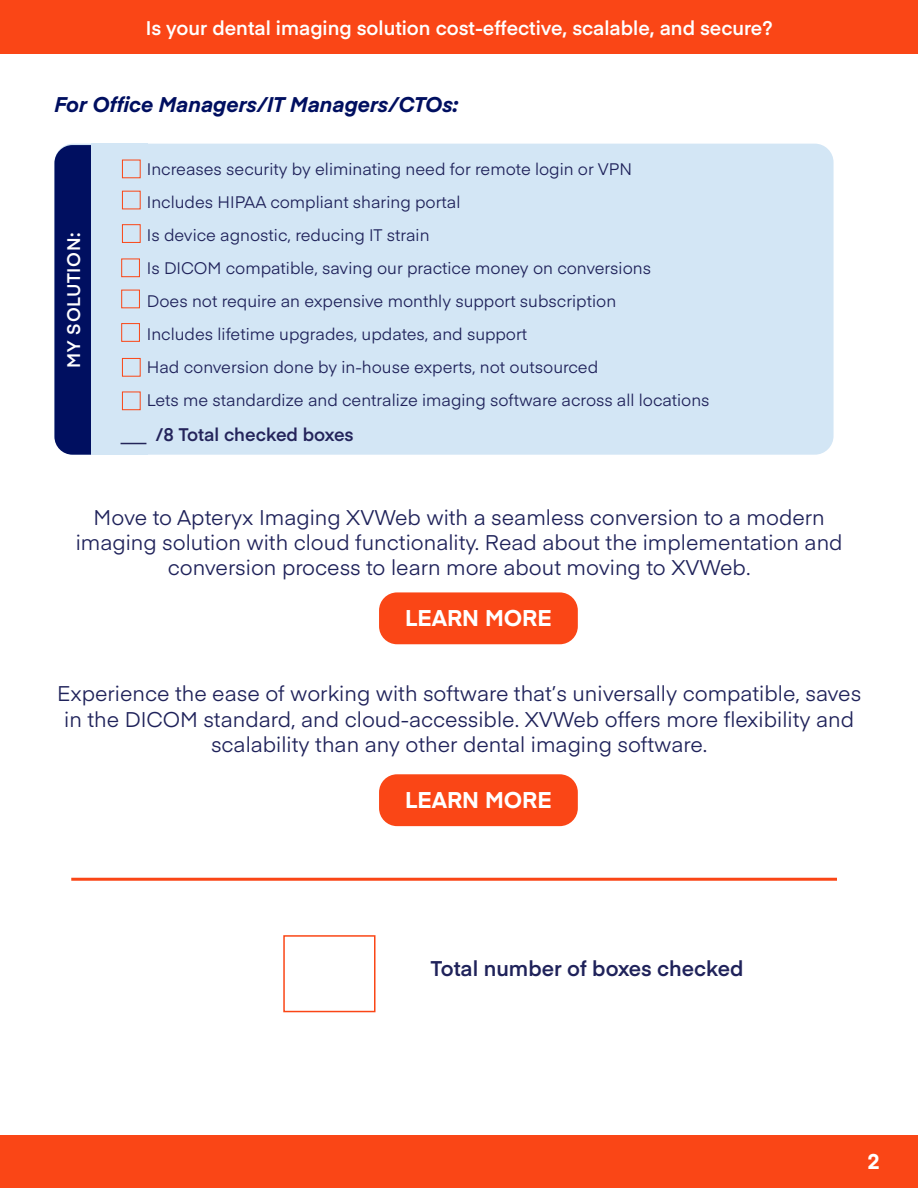
<style>
.page{position:relative;width:918px;height:1188px;background:#fff}
.page>*{position:absolute;margin:0;border:0;box-sizing:border-box;transform-origin:0 0}
.t1{font:700 22.5px "Eina 01";color:#fff}
.t2{font:21px/25.2px "Eina 01";color:#1f225a;text-align:center}
.t3{font:italic 700 21px "Eina 01";color:#000f60}
.t4{font:600 21px "Eina 01";color:#1f225a}
.t5{font:700 21px "Eina 01";color:#fff}
.t6{font:600 19.5px "Eina 01";color:#fff}
.t7{font:600 18px "Eina 01";color:#24245b}
.t8{font:600 18px "Eina 01";letter-spacing:.04em;color:#fff}
.t9{font:16.5px/33px "Eina 01";color:#1f225a}
</style>
<div class="page">
<div style="left:55px;top:144px;width:778px;height:310px;background:#d3e6f5;border-radius:18px"></div>
<div style="left:54px;top:144px;width:780px;height:311px;border:2px solid #d3e6f5;border-radius:18px"></div>
<div style="left:54px;top:145px;width:83px;height:310px;background:#000f60;border-radius:18px"></div>
<div style="left:91px;top:144px;width:57px;height:311px;background:#d3e6f5"></div>
<div style="left:0;top:0;width:918px;height:54px;background:#fa4616"></div>
<div style="left:0;top:1136px;width:918px;height:52px;background:#fa4616"></div>
<hr style="left:71px;top:878px;width:766px;height:3px;background:#fa4616">
<svg style="left:283px;top:935px;width:93px;height:78px"></svg>
<svg style="left:121px;top:443px;width:25px;height:1px"></svg>
<div style="left:379px;top:592px;width:199px;height:52px;background:#fa4616;border-radius:18px"></div>
<div style="left:379px;top:774px;width:199px;height:52px;background:#fa4616;border-radius:18px"></div>
<div style="left:122px;top:160px;width:18px;height:18px;border:1px solid #fa4616"></div>
<div style="left:122px;top:259px;width:18px;height:18px;border:1px solid #fa4616"></div>
<div style="left:122px;top:191px;width:18px;height:18px;border:1px solid #fa4616"></div>
<div style="left:122px;top:358px;width:18px;height:18px;border:1px solid #fa4616"></div>
<div style="left:122px;top:224px;width:18px;height:19px;border:1px solid #fa4616"></div>
<div style="left:122px;top:323px;width:18px;height:19px;border:1px solid #fa4616"></div>
<div style="left:122px;top:392px;width:18px;height:18px;border:1px solid #fa4616"></div>
<p class="t6" style="left:146px;top:13px;width:628px">Is your dental imaging solution cost-effective, scalable, and secure?</p>
<p class="t3" style="left:54px;top:89px;width:405px">For Office Managers/IT Managers/CTOs:</p>
<p class="t8" style="left:60px;top:368px;width:137px;rotate:-90deg">MY SOLUTION:</p>
<p class="t9" style="left:147px;top:152px;width:564px">Increases security by eliminating need for remote login or VPN<br>Includes HIPAA compliant sharing portal<br>Is device agnostic, reducing IT strain<br>Is DICOM compatible, saving our practice money on conversions<br>Does not require an expensive monthly support subscription<br>Includes lifetime upgrades, updates, and support<br>Had conversion done by in-house experts, not outsourced<br>Lets me standardize and centralize imaging software across all locations</p>
<p class="t7" style="left:155px;top:421px;width:200px">/8 Total checked boxes</p>
<p class="t2" style="left:76px;top:503px;width:768px">Move to Apteryx Imaging XVWeb with a seamless conversion to a modern imaging solution with cloud functionality. Read about the implementation and conversion process to learn more about moving to XVWeb.</p>
<h1 class="t1" style="left:405px;top:601px;width:148px">LEARN MORE</h1>
<p class="t2" style="left:57px;top:680px;width:806px">Experience the ease of working with software that’s universally compatible, saves in the DICOM standard, and cloud-accessible. XVWeb offers more flexibility and scalability than any other dental imaging software.</p>
<h1 class="t1" style="left:405px;top:783px;width:148px">LEARN MORE</h1>
<p class="t4" style="left:431px;top:953px;width:314px">Total number of boxes checked</p>
<p class="t5" style="left:867px;top:1146px;width:14px">2</p>
</div>
